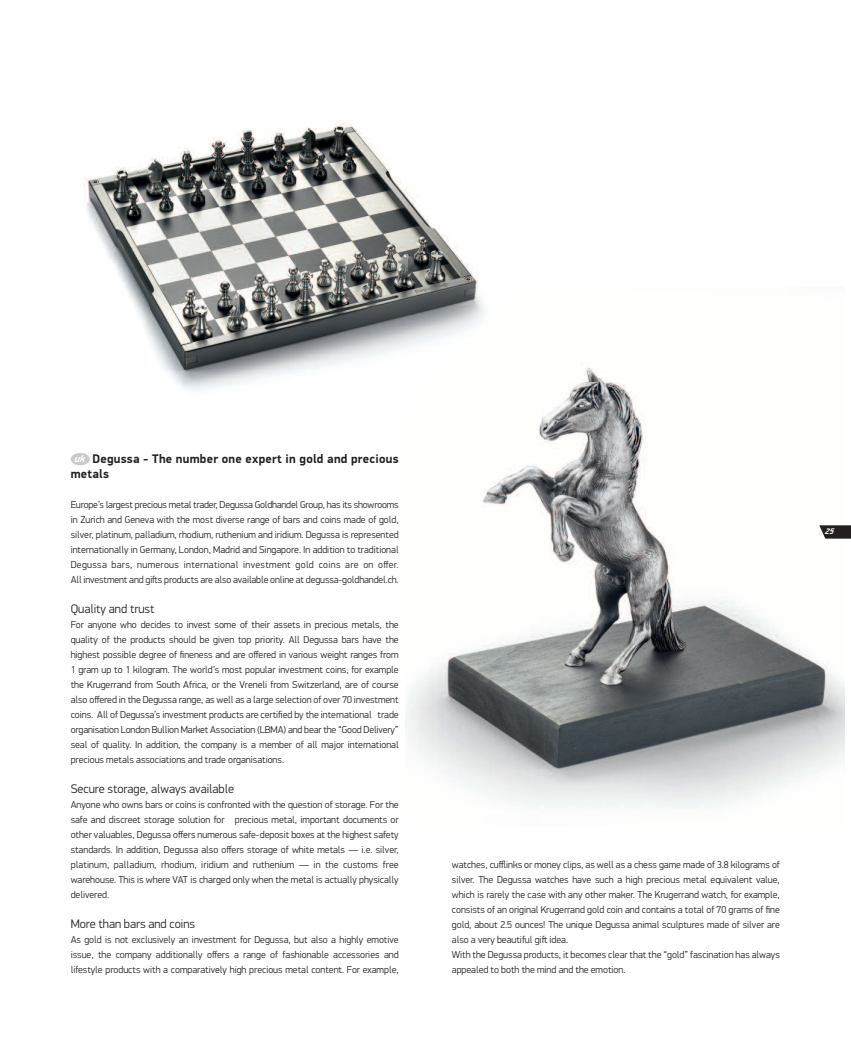
<style>
.page{position:relative;width:851px;height:1063px;background:#fff}
.page>*{position:absolute;margin:0;border:0;box-sizing:border-box;transform-origin:0 0}
.t1{font:300 12.5px "PF Din Display Pro";color:#231f20}
.t2{font:700 12.5px/15px "PF Din Display Pro";letter-spacing:.02em;color:#231f20}
.t3{font:italic 700 10.12px "PF Din Display Pro";color:#fff}
.t4{font:300 10px/15px "PF Din Display Pro";color:#231f20;text-align:justify}
.t5{font:italic 700 8.25px "PF Din Display Pro";color:#fff}
</style>
<div class="page">
<img style="left:406px;top:368px;width:438px;height:440px">
<svg style="left:819px;top:525px;width:31px;height:14px"></svg>
<div style="left:71px;top:453px;width:19px;height:12px;background:#c9cacc;border-radius:50%"></div>
<img style="left:84px;top:120px;width:473px;height:286px">
<p class="t2" style="left:71px;top:452px;width:329px;text-indent:22px">Degussa - The number one expert in gold and precious metals</p>
<p class="t4" style="left:71px;top:497px;width:329px">Europe’s largest precious metal trader, Degussa Goldhandel Group, has its showrooms in Zurich and Geneva with the most diverse range of bars and coins made of gold, silver, platinum, palladium, rhodium, ruthenium and iridium. Degussa is represented internationally in Germany, London, Madrid and Singapore. In addition to traditional Degussa bars, numerous international investment gold coins are on offer.<br>All investment and giſts products are also available online at degussa-goldhandel.ch.</p>
<p class="t1" style="left:71px;top:602px;width:85px">Quality and trust</p>
<p class="t4" style="left:71px;top:617px;width:329px">For anyone who decides to invest some of their assets in precious metals, the quality of the products should be given top priority. All Degussa bars have the highest possible degree of fineness and are offered in various weight ranges from 1 gram up to 1 kilogram. The world’s most popular investment coins, for example the Krugerrand from South Africa, or the Vreneli from Switzerland, are of course also offered in the Degussa range, as well as a large selection of over 70 investment coins. All of Degussa’s investment products are certified by the international trade organisation London Bullion Market Association (LBMA) and bear the “Good Delivery” seal of quality. In addition, the company is a member of all major international precious metals associations and trade organisations.</p>
<p class="t1" style="left:71px;top:782px;width:165px">Secure storage, always available</p>
<p class="t4" style="left:71px;top:797px;width:329px">Anyone who owns bars or coins is confronted with the question of storage. For the safe and discreet storage solution for precious metal, important documents or other valuables, Degussa offers numerous safe-deposit boxes at the highest safety standards. In addition, Degussa also offers storage of white metals — i.e. silver, platinum, palladium, rhodium, iridium and ruthenium — in the customs free warehouse. This is where VAT is charged only when the metal is actually physically delivered.</p>
<p class="t1" style="left:71px;top:917px;width:126px">More than bars and coins</p>
<p class="t4" style="left:71px;top:932px;width:329px">As gold is not exclusively an investment for Degussa, but also a highly emotive issue, the company additionally offers a range of fashionable accessories and lifestyle products with a comparatively high precious metal content. For example,</p>
<p class="t3" style="left:74px;top:452px;width:17px">uk</p>
<p class="t5" style="left:824px;top:526px;width:14px">25</p>
<p class="t4" style="left:452px;top:857px;width:329px;text-align:left">watches, cufflinks or money clips, as well as a chess game made of 3.8 kilograms of silver. The Degussa watches have such a high precious metal equivalent value, which is rarely the case with any other maker. The Krugerrand watch, for example, consists of an original Krugerrand gold coin and contains a total of 70 grams of fine gold, about 2.5 ounces! The unique Degussa animal sculptures made of silver are also a very beautiful giſt idea.<br>With the Degussa products, it becomes clear that the “gold” fascination has always appealed to both the mind and the emotion.</p>
</div>
